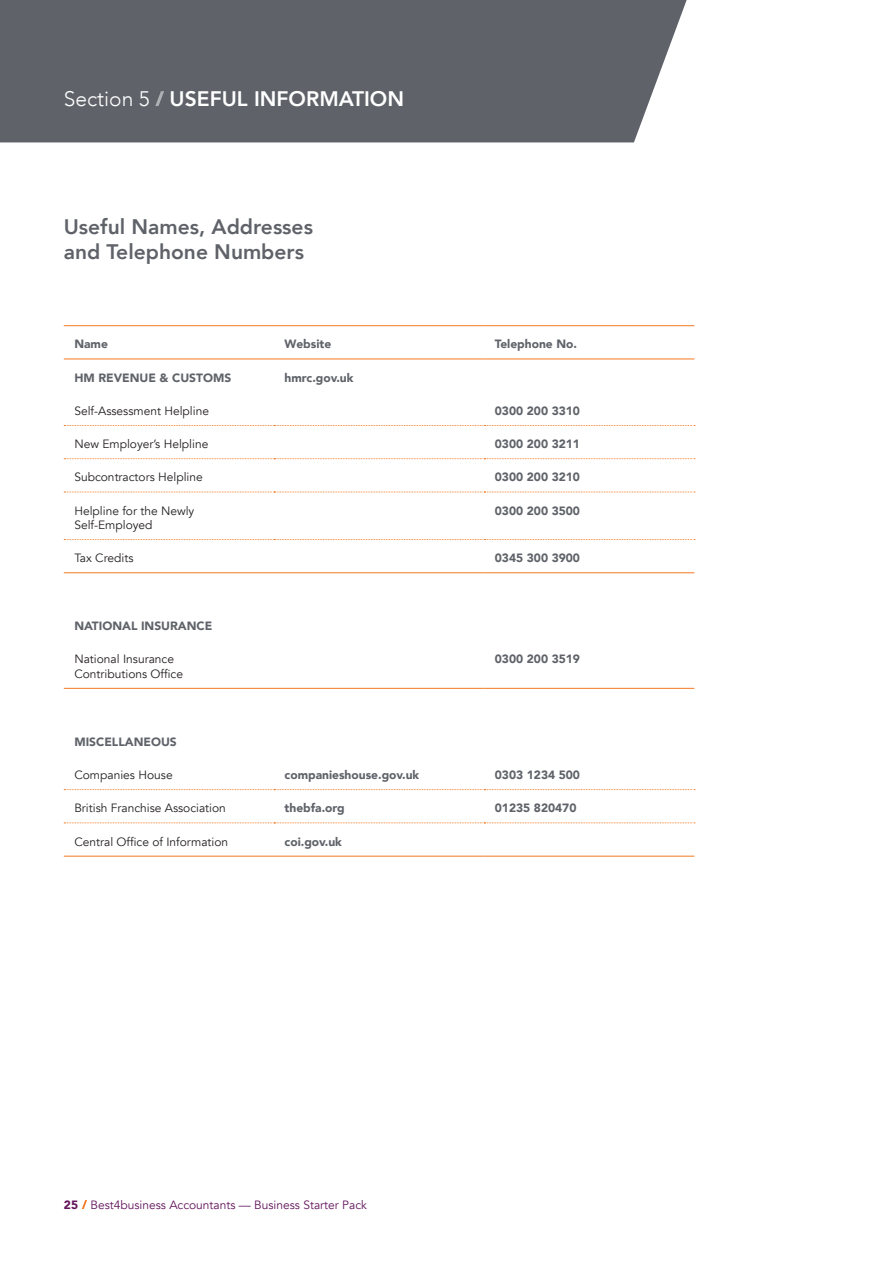
<style>
.page{position:relative;width:893px;height:1263px;background:#fff}
.page>*{position:absolute;margin:0;border:0;box-sizing:border-box;transform-origin:0 0}
.t1{font:800 21px/25.2px "Avenir";color:#5f6369}
.t2{font:800 21px "Avenir";color:#fff}
.t3{font:12px/14.2px "Avenir";color:#231f20}
.t4{font:900 12px "Avenir";color:#5f6369}
.t5{font:12px "Avenir";color:#62155c}
.s1{font-weight:300}
.s2{font-weight:900}
</style>
<div class="page">
<svg style="left:82px;top:1200px;width:5px;height:9px"></svg>
<hr style="left:64px;top:325px;width:210px;height:1px;background:#f47921">
<hr style="left:274px;top:325px;width:210px;height:1px;background:#f47921">
<hr style="left:484px;top:325px;width:210px;height:1px;background:#f47921">
<hr style="left:64px;top:359px;width:210px;height:1px;background:#f47921">
<hr style="left:274px;top:359px;width:210px;height:1px;background:#f47921">
<hr style="left:484px;top:359px;width:210px;height:1px;background:#f47921">
<svg style="left:64px;top:425px;width:631px;height:1px"></svg>
<svg style="left:64px;top:458px;width:631px;height:1px"></svg>
<svg style="left:64px;top:492px;width:631px;height:1px"></svg>
<svg style="left:64px;top:539px;width:631px;height:1px"></svg>
<hr style="left:64px;top:572px;width:210px;height:1px;background:#f47921">
<hr style="left:274px;top:572px;width:210px;height:1px;background:#f47921">
<hr style="left:484px;top:572px;width:210px;height:1px;background:#f47921">
<hr style="left:64px;top:688px;width:210px;height:1px;background:#f47921">
<hr style="left:274px;top:688px;width:210px;height:1px;background:#f47921">
<hr style="left:484px;top:688px;width:210px;height:1px;background:#f47921">
<svg style="left:64px;top:789px;width:631px;height:1px"></svg>
<svg style="left:64px;top:822px;width:631px;height:1px"></svg>
<hr style="left:64px;top:856px;width:210px;height:1px;background:#f47921">
<hr style="left:274px;top:856px;width:210px;height:1px;background:#f47921">
<hr style="left:484px;top:856px;width:210px;height:1px;background:#f47921">
<div style="left:0;top:0;width:687px;height:142px;background:#5f6369"></div>
<svg style="left:155px;top:91px;width:9px;height:15px"></svg>
<p class="t2" style="left:64px;top:82px;width:342px"><span class="s1">Section 5</span> USEFUL INFORMATION</p>
<p class="t1" style="left:64px;top:214px;width:251px">Useful Names, Addresses and Telephone Numbers</p>
<p class="t4" style="left:74px;top:334px;width:35px">Name</p>
<p class="t4" style="left:285px;top:334px;width:48px">Website</p>
<p class="t4" style="left:495px;top:334px;width:84px">Telephone No.</p>
<p class="t4" style="left:74px;top:367px;width:158px">HM REVENUE &amp; CUSTOMS</p>
<p class="t4" style="left:285px;top:367px;width:70px">hmrc.gov.uk</p>
<p class="t3" style="left:74px;top:404px;width:136px">Self-Assessment Helpline</p>
<p class="t4" style="left:495px;top:400px;width:87px">0300 200 3310</p>
<p class="t3" style="left:74px;top:437px;width:136px">New Employer’s Helpline</p>
<p class="t4" style="left:495px;top:434px;width:87px">0300 200 3211</p>
<p class="t3" style="left:74px;top:470px;width:130px">Subcontractors Helpline</p>
<p class="t4" style="left:495px;top:467px;width:87px">0300 200 3210</p>
<p class="t3" style="left:74px;top:504px;width:121px">Helpline for the Newly<br>Self-Employed</p>
<p class="t4" style="left:495px;top:500px;width:87px">0300 200 3500</p>
<p class="t3" style="left:74px;top:551px;width:61px">Tax Credits</p>
<p class="t4" style="left:495px;top:548px;width:87px">0345 300 3900</p>
<p class="t4" style="left:74px;top:616px;width:140px">NATIONAL INSURANCE</p>
<p class="t3" style="left:74px;top:652px;width:110px">National Insurance<br>Contributions Office</p>
<p class="t4" style="left:495px;top:649px;width:87px">0300 200 3519</p>
<p class="t4" style="left:74px;top:731px;width:104px">MISCELLANEOUS</p>
<p class="t3" style="left:74px;top:768px;width:100px">Companies House</p>
<p class="t4" style="left:285px;top:764px;width:136px">companieshouse.gov.uk</p>
<p class="t4" style="left:495px;top:764px;width:87px">0303 1234 500</p>
<p class="t3" style="left:74px;top:801px;width:153px">British Franchise Association</p>
<p class="t4" style="left:285px;top:798px;width:62px">thebfa.org</p>
<p class="t4" style="left:495px;top:798px;width:83px">01235 820470</p>
<p class="t3" style="left:74px;top:834px;width:155px">Central Office of Information</p>
<p class="t4" style="left:285px;top:831px;width:59px">coi.gov.uk</p>
<p class="t5" style="left:64px;top:1198px;width:305px"><span class="s2">25</span> Best4business Accountants — Business Starter Pack</p>
</div>
